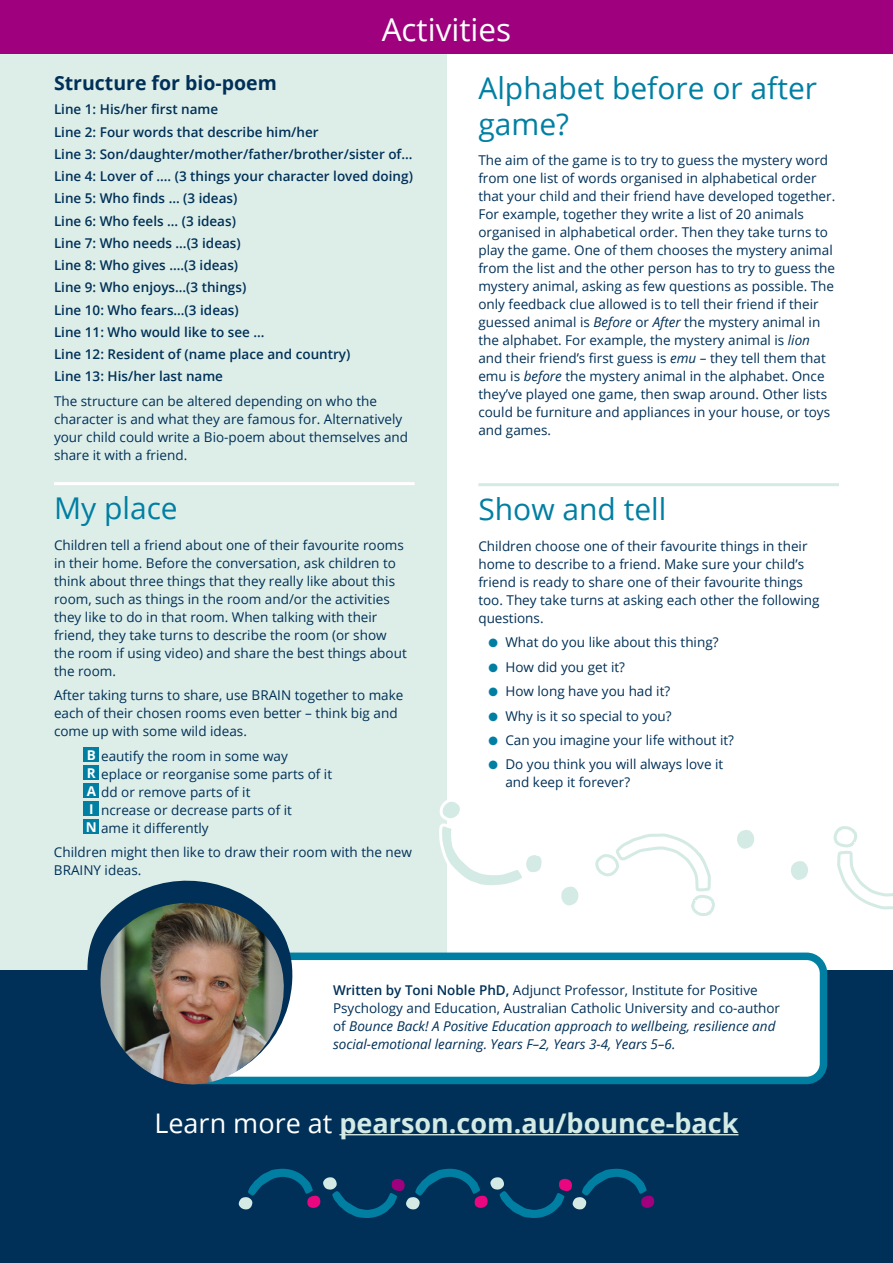
<style>
.page{position:relative;width:893px;height:1263px;background:#fff}
.page>*{position:absolute;margin:0;border:0;box-sizing:border-box;transform-origin:0 0}
.t1{font:31.5px "Open Sans";color:#fff}
.t2{font:30px/36px "Open Sans";color:#007fa3}
.t3{font:700 27px "Open Sans";color:#d4eae4}
.t4{font:700 19.5px "Open Sans";color:#003057}
.t5{font:13.5px/18px "Open Sans";color:#003057}
.t6{font:600 13.5px/22.2px "Open Sans";color:#003057}
.t7{font:italic 13.5px/18px "Open Sans";color:#003057}
.s1{font-weight:700;color:#fff}
.s2{font-style:italic}
.s3{color:#007fa3}
.s4{font-weight:600;font-style:normal}
.s5{font-style:normal}
.s6{font-weight:400;color:#fff}
</style>
<div class="page">
<div style="left:0;top:0;width:446px;height:1263px;background:#ddeee9"></div>
<div style="left:0;top:970px;width:893px;height:293px;background:#003057"></div>
<hr style="left:54px;top:482px;width:361px;height:3px;background:#fff">
<div style="left:84px;top:748px;width:15px;height:14px;background:#007fa3"></div>
<div style="left:84px;top:766px;width:15px;height:14px;background:#007fa3"></div>
<div style="left:84px;top:784px;width:15px;height:14px;background:#007fa3"></div>
<div style="left:84px;top:802px;width:15px;height:14px;background:#007fa3"></div>
<div style="left:84px;top:820px;width:15px;height:14px;background:#007fa3"></div>
<hr style="left:478px;top:483px;width:361px;height:3px;background:#d4eae4">
<hr style="left:339px;top:1134px;width:399px;height:1px;background:#d4eae4">
<div style="left:175px;top:956px;width:648px;height:124px;background:#fff;border-radius:17px"></div>
<div style="left:172px;top:952px;width:655px;height:132px;border:8px solid #007fa3;border-radius:17px"></div>
<svg style="left:87px;top:880px;width:207px;height:205px"></svg>
<svg style="left:791px;top:861px;width:17px;height:19px"></svg>
<svg style="left:561px;top:886px;width:18px;height:19px"></svg>
<svg style="left:737px;top:830px;width:17px;height:19px"></svg>
<div style="left:0;top:0;width:893px;height:54px;background:#9e007e"></div>
<svg style="left:239px;top:1169px;width:415px;height:49px"></svg>
<svg style="left:833px;top:826px;width:60px;height:84px"></svg>
<svg style="left:437px;top:713px;width:109px;height:248px"></svg>
<svg style="left:595px;top:833px;width:120px;height:83px"></svg>
<img style="left:99px;top:903px;width:186px;height:182px">
<h1 class="t1" style="left:382px;top:8px;width:131px">Activities</h1>
<h3 class="t4" style="left:54px;top:69px;width:224px">Structure for bio-poem</h3>
<p class="t6" style="left:54px;top:98px;width:360px">Line 1: His/her first name<br>Line 2: Four words that describe him/her<br>Line 3: Son/daughter/mother/father/brother/sister of… Line 4: Lover of …. (3 things your character loved doing)<br>Line 5: Who finds … (3 ideas)<br>Line 6: Who feels … (3 ideas)<br>Line 7: Who needs …(3 ideas)<br>Line 8: Who gives ….(3 ideas)<br>Line 9: Who enjoys…(3 things)<br>Line 10: Who fears…(3 ideas)<br>Line 11: Who would like to see …<br>Line 12: Resident of (name place and country)<br>Line 13: His/her last name</p>
<p class="t5" style="left:54px;top:391px;width:356px">The structure can be altered depending on who the character is and what they are famous for. Alternatively your child could write a Bio-poem about themselves and share it with a friend.</p>
<h2 class="t2" style="left:54px;top:489px;width:125px">My place</h2>
<p class="t5" style="left:54px;top:536px;width:354px">Children tell a friend about one of their favourite rooms in their home. Before the conversation, ask children to think about three things that they really like about this room, such as things in the room and/or the activities they like to do in that room. When talking with their friend, they take turns to describe the room (or show the room if using video) and share the best things about the room.</p>
<p class="t5" style="left:54px;top:686px;width:351px">After taking turns to share, use BRAIN together to make each of their chosen rooms even better – think big and come up with some wild ideas.</p>
<p class="t5" style="left:86px;top:746px;width:248px"><span class="s1">B</span> eautify the room in some way<br><span class="s1">R</span> eplace or reorganise some parts of it<br><span class="s1">A</span> dd or remove parts of it<br><span class="s1">I</span> ncrease or decrease parts of it<br><span class="s1">N</span> ame it differently</p>
<p class="t5" style="left:54px;top:843px;width:359px">Children might then like to draw their room with the new<br>BRAINY ideas.</p>
<h2 class="t2" style="left:478px;top:69px;width:340px">Alphabet before or after game?</h2>
<p class="t5" style="left:478px;top:151px;width:358px">The aim of the game is to try to guess the mystery word from one list of words organised in alphabetical order that your child and their friend have developed together.<br>For example, together they write a list of 20 animals organised in alphabetical order. Then they take turns to play the game. One of them chooses the mystery animal from the list and the other person has to try to guess the mystery animal, asking as few questions as possible. The only feedback clue allowed is to tell their friend if their guessed animal is <span class="s2">Before</span> or <span class="s2">After</span> the mystery animal in the alphabet. For example, the mystery animal is <span class="s2">lion </span>and their friend’s first guess is <span class="s2">emu</span> – they tell them that emu is <span class="s2">before</span> the mystery animal in the alphabet. Once they’ve played one game, then swap around. Other lists could be furniture and appliances in your house, or toys and games.</p>
<h2 class="t2" style="left:478px;top:491px;width:190px">Show and tell</h2>
<p class="t5" style="left:478px;top:537px;width:343px">Children choose one of their favourite things in their home to describe to a friend. Make sure your child’s friend is ready to share one of their favourite things too. They take turns at asking each other the following questions.</p>
<p class="t5" style="left:488px;top:633px;width:232px"><span class="s3">●</span> What do you like about this thing?</p>
<p class="t5" style="left:488px;top:657px;width:138px"><span class="s3">●</span> How did you get it?</p>
<p class="t5" style="left:488px;top:682px;width:183px"><span class="s3">●</span> How long have you had it?</p>
<p class="t5" style="left:488px;top:706px;width:185px"><span class="s3">●</span> Why is it so special to you?</p>
<p class="t5" style="left:488px;top:731px;width:247px"><span class="s3">●</span> Can you imagine your life without it?</p>
<p class="t5" style="left:505px;top:755px;width:219px;text-indent:-17px"><span class="s3">●</span> Do you think you will always love it and keep it forever?</p>
<p class="t7" style="left:333px;top:980px;width:449px"><span class="s4">Written by Toni Noble PhD,</span> <span class="s5">Adjunct Professor, Institute for Positive Psychology and Education, Australian Catholic University and co-author of</span> Bounce Back! A Positive Education approach to wellbeing, resilience and social-emotional learning. Years F–2, Years 3-4, Years 5–6.</p>
<h3 class="t3" style="left:154px;top:1104px;width:585px"><span class="s6">Learn more at</span> pearson.com.au/bounce-back</h3>
</div>
